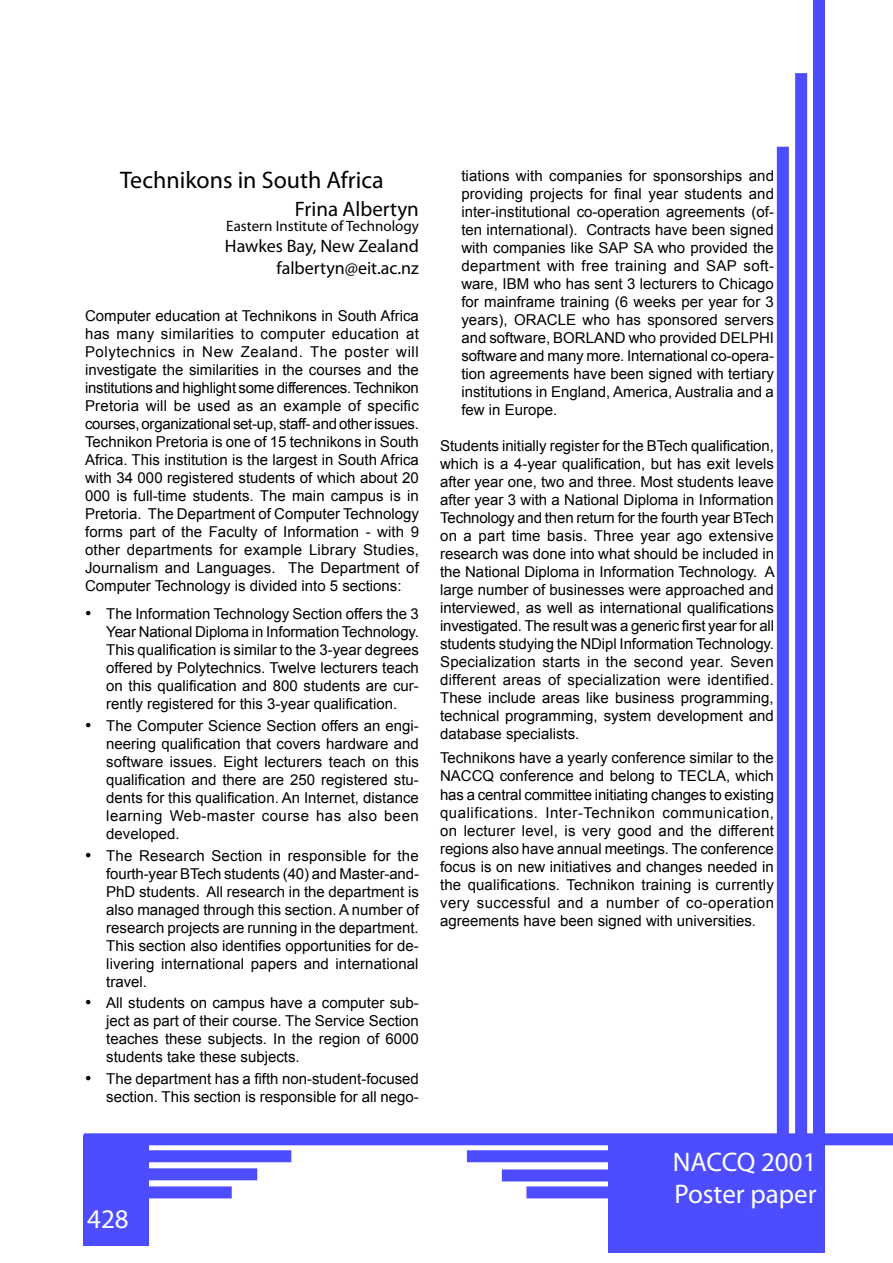
<style>
.page{position:relative;width:893px;height:1263px;background:#fff}
.page>*{position:absolute;margin:0;border:0;box-sizing:border-box;transform-origin:0 0}
.t1{font:27px/32.4px "Bernie BO";color:#fff}
.t2{font:24px "Paris NO";color:#000}
.t3{font:21px "Bernie BO";color:#000}
.t4{font:18px/21.6px "Bernie BO";color:#000;text-align:right}
.t5{font:15px/18px "Arial";color:#000;text-align:justify}
.t6{font:15px "Bernie BO";color:#000}
.s1{font-family:"Times New Roman";font-size:18px}
</style>
<div class="page">
<div style="left:84px;top:1135px;width:65px;height:111px;background:#4d4dff"></div>
<div style="left:84px;top:1133px;width:809px;height:12px;background:#4d4dff"></div>
<div style="left:148px;top:1150px;width:143px;height:12px;background:#4d4dff"></div>
<div style="left:148px;top:1168px;width:109px;height:12px;background:#4d4dff"></div>
<div style="left:148px;top:1186px;width:84px;height:12px;background:#4d4dff"></div>
<div style="left:813px;top:0;width:12px;height:1137px;background:#4d4dff"></div>
<div style="left:777px;top:147px;width:12px;height:988px;background:#4d4dff"></div>
<div style="left:795px;top:73px;width:12px;height:1065px;background:#4d4dff"></div>
<div style="left:608px;top:1142px;width:217px;height:110px;background:#4d4dff"></div>
<div style="left:467px;top:1150px;width:143px;height:12px;background:#4d4dff"></div>
<div style="left:526px;top:1186px;width:84px;height:12px;background:#4d4dff"></div>
<div style="left:502px;top:1169px;width:109px;height:12px;background:#4d4dff"></div>
<h2 class="t2" style="left:120px;top:165px;width:265px">Technikons in South Africa</h2>
<h3 class="t3" style="left:295px;top:196px;width:126px">Frina Albertyn</h3>
<p class="t6" style="left:226px;top:216px;width:194px">Eastern Institute of Technology</p>
<p class="t4" style="left:225px;top:235px;width:195px">Hawkes Bay, New Zealand falbertyn@eit.ac.nz</p>
<p class="t5" style="left:85px;top:307px;width:335px">Computer education at Technikons in South Africa has many similarities to computer education at Polytechnics in New Zealand. The poster will investigate the similarities in the courses and the institutions and highlight some differences. Technikon Pretoria will be used as an example of specific courses, organizational set-up, staff- and other issues.<br>Technikon Pretoria is one of 15 technikons in South Africa. This institution is the largest in South Africa with 34 000 registered students of which about 20<br>000 is full-time students. The main campus is in Pretoria. The Department of Computer Technology forms part of the Faculty of Information - with 9 other departments for example Library Studies, Journalism and Languages. The Department of Computer Technology is divided into 5 sections:</p>
<p class="t5" style="left:106px;top:605px;width:314px;text-indent:-21px"><span class="s1">•</span> The Information Technology Section offers the 3<br>Year National Diploma in Information Technology.<br>This qualification is similar to the 3-year degrees offered by Polytechnics. Twelve lecturers teach on this qualification and 800 students are cur&shy;rently registered for this 3-year qualification.</p>
<p class="t5" style="left:106px;top:717px;width:314px;text-indent:-21px"><span class="s1">•</span> The Computer Science Section offers an engi&shy;neering qualification that covers hardware and software issues. Eight lecturers teach on this qualification and there are 250 registered stu&shy;dents for this qualification. An Internet, distance learning Web-master course has also been developed.</p>
<p class="t5" style="left:106px;top:846px;width:314px;text-indent:-21px"><span class="s1">•</span> The Research Section in responsible for the fourth-year BTech students (40) and Master-and-PhD students. All research in the department is also managed through this section. A number of research projects are running in the department.<br>This section also identifies opportunities for de&shy;livering international papers and international travel.</p>
<p class="t5" style="left:106px;top:994px;width:314px;text-indent:-21px"><span class="s1">•</span> All students on campus have a computer sub&shy;ject as part of their course. The Service Section teaches these subjects. In the region of 6000 students take these subjects.</p>
<p class="t5" style="left:85px;top:1070px;width:335px;text-align:right"><span class="s1">•</span> The department has a fifth non-student-focused section. This section is responsible for all nego-</p>
<h1 class="t1" style="left:87px;top:1202px;width:43px">428</h1>
<p class="t5" style="left:461px;top:167px;width:314px">tiations with companies for sponsorships and providing projects for final year students and inter-institutional co-operation agreements (of&shy;ten international). Contracts have been signed with companies like SAP SA who provided the department with free training and SAP soft&shy;ware, IBM who has sent 3 lecturers to Chicago for mainframe training (6 weeks per year for 3 years), ORACLE who has sponsored servers and software, BORLAND who provided DELPHI software and many more. International co-opera&shy;tion agreements have been signed with tertiary institutions in England, America, Australia and a few in Europe.</p>
<p class="t5" style="left:440px;top:437px;width:336px">Students initially register for the BTech qualification, which is a 4-year qualification, but has exit levels after year one, two and three. Most students leave after year 3 with a National Diploma in Information Technology and then return for the fourth year BTech on a part time basis. Three year ago extensive research was done into what should be included in the National Diploma in Information Technology. A large number of businesses were approached and interviewed, as well as international qualifications investigated. The result was a generic first year for all students studying the NDipl Information Technology.<br>Specialization starts in the second year. Seven different areas of specialization were identified.<br>These include areas like business programming, technical programming, system development and database specialists.</p>
<p class="t5" style="left:440px;top:749px;width:335px">Technikons have a yearly conference similar to the NACCQ conference and belong to TECLA, which has a central committee initiating changes to existing qualifications. Inter-Technikon communication, on lecturer level, is very good and the different regions also have annual meetings. The conference focus is on new initiatives and changes needed in the qualifications. Technikon training is currently very successful and a number of co-operation agreements have been signed with universities.</p>
<h1 class="t1" style="left:673px;top:1145px;width:145px">NACCQ 2001<br>Poster paper</h1>
</div>
